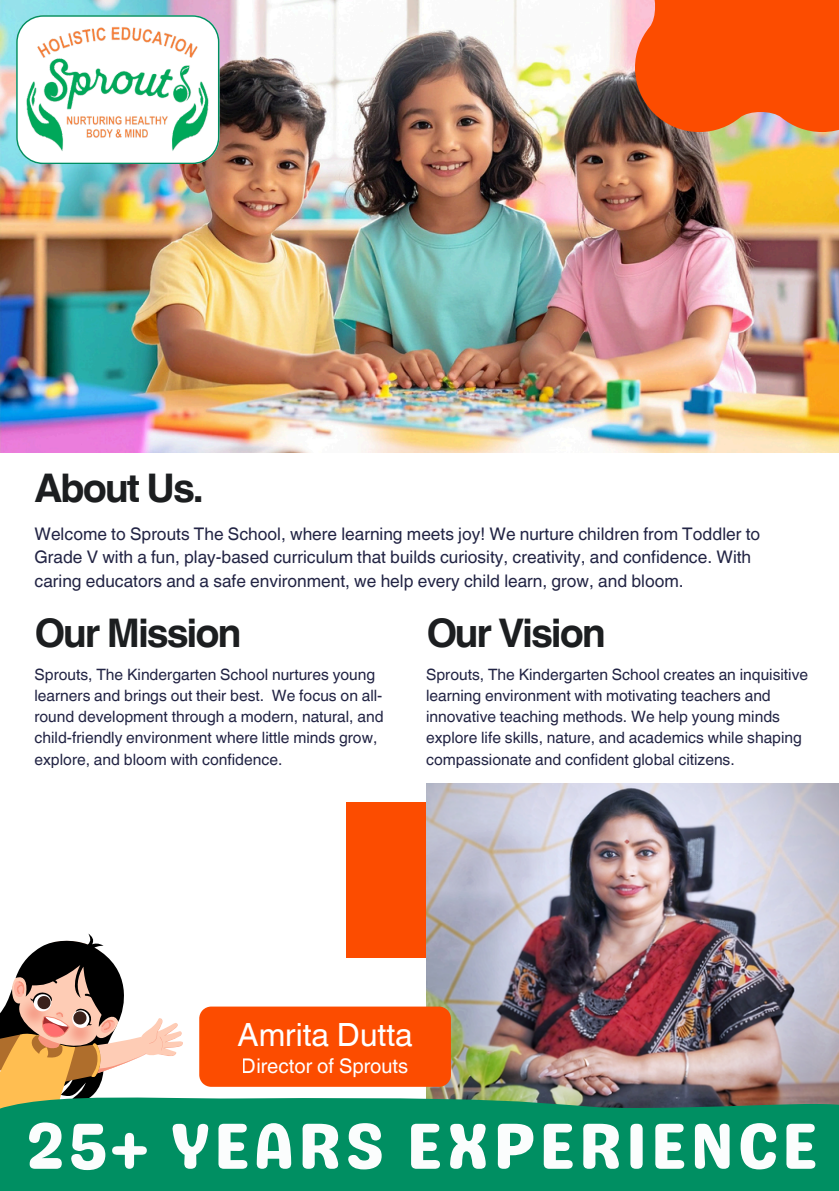
<style>
.page{position:relative;width:839px;height:1191px;background:#fff}
.page>*{position:absolute;margin:0;border:0;box-sizing:border-box;transform-origin:0 0}
.t1{font:65px "Genty Sans";letter-spacing:.045em;color:#fbfdfd}
.t2{font:700 39.4px "Helvetica World";letter-spacing:-.05em;color:#1c1e20}
.t3{font:32px "Helvetica World";color:#fff}
.t4{font:20.2px "Helvetica World";color:#fff}
.t5{font:17.4px/23.6px "Helvetica World";color:#222444}
.t6{font:15.6px/21.2px "Helvetica World";color:#222444}
</style>
<div class="page">
<img style="left:0;top:0;width:838px;height:453px">
<svg style="left:16px;top:15px;width:203px;height:149px"></svg>
<img style="left:22px;top:22px;width:192px;height:132px">
<div style="left:634px;top:0;width:204px;height:132px;background:#fc4c00"></div>
<div style="left:346px;top:802px;width:160px;height:155px;background:#fc4c00"></div>
<img style="left:426px;top:783px;width:412px;height:295px">
<svg style="left:0;top:933px;width:183px;height:145px"></svg>
<svg style="left:0;top:1078px;width:838px;height:113px;background:#209169"></svg>
<div style="left:199px;top:1007px;width:252px;height:80px;background:#fc4c00"></div>
<h2 class="t2" style="left:34px;top:455px;width:171px">About Us.</h2>
<p class="t5" style="left:34px;top:522px;width:727px">Welcome to Sprouts The School, where learning meets joy! We nurture children from Toddler to<br>Grade V with a fun, play-based curriculum that builds curiosity, creativity, and confidence. With caring educators and a safe environment, we help every child learn, grow, and bloom.</p>
<h2 class="t2" style="left:34px;top:601px;width:209px">Our Mission</h2>
<p class="t6" style="left:34px;top:664px;width:350px">Sprouts, The Kindergarten School nurtures young learners and brings out their best. We focus on all&shy;round development through a modern, natural, and child-friendly environment where little minds grow, explore, and bloom with confidence.</p>
<h2 class="t2" style="left:426px;top:601px;width:181px">Our Vision</h2>
<p class="t6" style="left:426px;top:664px;width:383px">Sprouts, The Kindergarten School creates an inquisitive learning environment with motivating teachers and innovative teaching methods. We help young minds explore life skills, nature, and academics while shaping compassionate and confident global citizens.</p>
<h3 class="t3" style="left:237px;top:1016px;width:177px">Amrita Dutta</h3>
<p class="t4" style="left:242px;top:1054px;width:168px">Director of Sprouts</p>
<h1 class="t1" style="left:25px;top:1107px;width:794px">25+ YEARS EXPERIENCE</h1>
</div>
